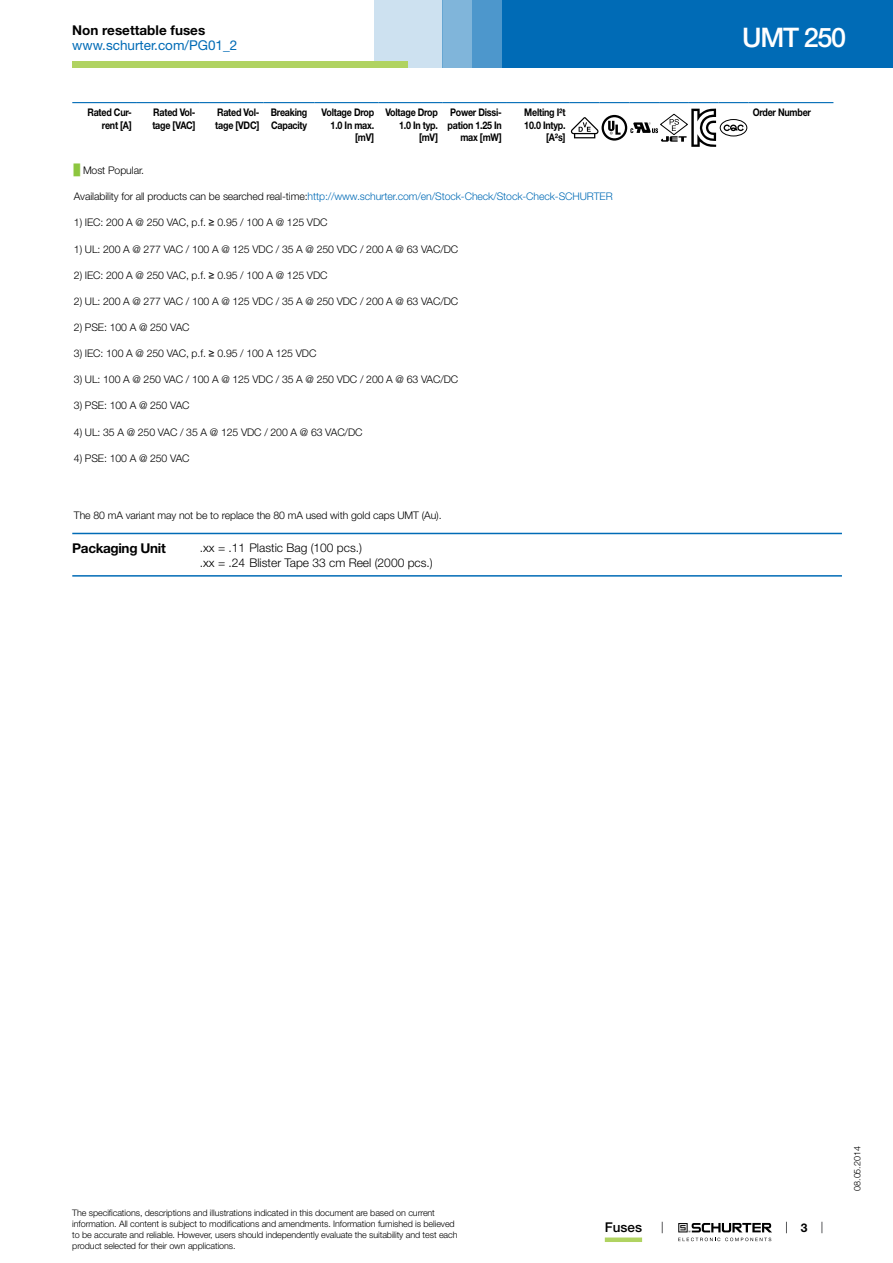
<style>
.page{position:relative;width:893px;height:1263px;background:#fff}
.page>*{position:absolute;margin:0;border:0;box-sizing:border-box;transform-origin:0 0}
.t1{font:500 27px "Helvetica Neue LT";letter-spacing:-.05em;color:#fff}
.t2{font:13.5px "Helvetica Neue LT";color:#006bb6}
.t3{font:700 13.5px "Helvetica Neue LT";color:#000}
.t4{font:700 13.5px "Helvetica Neue LT";letter-spacing:-.025em;color:#000}
.t5{font:500 13.5px "Helvetica Neue LT";color:#000}
.t6{font:300 12px/14.4px "Helvetica Neue LT";color:#000}
.t7{font:700 12px "Helvetica Neue LT";color:#000}
.t8{font:300 10.5px "Helvetica Neue LT";letter-spacing:-.01em;color:#000}
.t9{font:700 10.5px/12.6px "Helvetica Neue LT";letter-spacing:-.025em;color:#000;text-align:right;scale:.85 1}
.t10{font:300 10.5px "Helvetica Neue LT";letter-spacing:-.01em;color:#006bb6}
.t11{font:300 9px/10.8px "Helvetica Neue LT";letter-spacing:-.01em;color:#000}
.s1{font-family:"Arial Unicode MS";font-weight:400;color:#8dc63f}
.s2{color:#000}
.s3{font-family:"Arial Unicode MS";font-weight:400}
</style>
<div class="page">
<svg style="left:678px;top:1223px;width:94px;height:18px"></svg>
<div style="left:502px;top:0;width:391px;height:68px;background:#006bb6"></div>
<div style="left:442px;top:0;width:30px;height:68px;background:#80b5da"></div>
<div style="left:472px;top:0;width:30px;height:68px;background:#4d97cc"></div>
<div style="left:374px;top:0;width:68px;height:68px;background:#cde1f0"></div>
<div style="left:72px;top:62px;width:336px;height:6px;background:#b0d361"></div>
<div style="left:605px;top:1237px;width:37px;height:5px;background:#b0d361"></div>
<svg style="left:72px;top:102px;width:761px;height:45px"></svg>
<hr style="left:72px;top:533px;width:770px;height:1px;background:#006bb6">
<hr style="left:72px;top:575px;width:770px;height:2px;background:#006bb6">
<p class="t3" style="left:72px;top:22px;width:135px">Non resettable fuses</p>
<p class="t2" style="left:72px;top:37px;width:166px">www.schurter.com/PG01_2</p>
<h1 class="t1" style="left:742px;top:21px;width:105px">UMT 250</h1>
<p class="t9" style="left:88px;top:106px;width:54px">Rated Cur&shy;rent [A]</p>
<p class="t9" style="left:152px;top:106px;width:52px;text-align:left">Rated Vol&shy;tage [VAC]</p>
<p class="t9" style="left:215px;top:106px;width:53px;text-align:left">Rated Vol&shy;tage [VDC]</p>
<p class="t9" style="left:271px;top:106px;width:44px;text-align:left">Breaking<br>Capacity</p>
<p class="t9" style="left:322px;top:106px;width:63px">Voltage Drop<br>1.0 In max. [mV]</p>
<p class="t9" style="left:385px;top:106px;width:63px">Voltage Drop<br>1.0 In typ. [mV]</p>
<p class="t9" style="left:448px;top:106px;width:65px">Power Dissi&shy;pation 1.25 In max [mW]</p>
<p class="t9" style="left:524px;top:106px;width:50px">Melting I²t<br>10.0 Intyp. [A²s]</p>
<p class="t9" style="left:753px;top:106px;width:70px">Order Number</p>
<p class="t8" style="left:74px;top:164px;width:72px"><span class="s1">█</span> Most Popular.</p>
<p class="t10" style="left:74px;top:190px;width:540px"><span class="s2">Availability for all products can be searched real-time:</span>http://www.schurter.com/en/Stock-Check/Stock-Check-SCHURTER</p>
<p class="t8" style="left:74px;top:216px;width:255px">1) IEC: 200 A @ 250 VAC, p.f. <span class="s3">≥</span> 0.95 / 100 A @ 125 VDC</p>
<p class="t8" style="left:74px;top:242px;width:386px">1) UL: 200 A @ 277 VAC / 100 A @ 125 VDC / 35 A @ 250 VDC / 200 A @ 63 VAC/DC</p>
<p class="t8" style="left:74px;top:269px;width:255px">2) IEC: 200 A @ 250 VAC, p.f. <span class="s3">≥</span> 0.95 / 100 A @ 125 VDC</p>
<p class="t8" style="left:74px;top:295px;width:386px">2) UL: 200 A @ 277 VAC / 100 A @ 125 VDC / 35 A @ 250 VDC / 200 A @ 63 VAC/DC</p>
<p class="t8" style="left:74px;top:321px;width:117px">2) PSE: 100 A @ 250 VAC</p>
<p class="t8" style="left:74px;top:347px;width:244px">3) IEC: 100 A @ 250 VAC, p.f. <span class="s3">≥</span> 0.95 / 100 A 125 VDC</p>
<p class="t8" style="left:74px;top:373px;width:386px">3) UL: 100 A @ 250 VAC / 100 A @ 125 VDC / 35 A @ 250 VDC / 200 A @ 63 VAC/DC</p>
<p class="t8" style="left:74px;top:399px;width:117px">3) PSE: 100 A @ 250 VAC</p>
<p class="t8" style="left:74px;top:425px;width:290px">4) UL: 35 A @ 250 VAC / 35 A @ 125 VDC / 200 A @ 63 VAC/DC</p>
<p class="t8" style="left:74px;top:452px;width:117px">4) PSE: 100 A @ 250 VAC</p>
<p class="t8" style="left:74px;top:509px;width:369px">The 80 mA variant may not be to replace the 80 mA used with gold caps UMT (Au).</p>
<p class="t4" style="left:72px;top:540px;width:95px">Packaging Unit</p>
<p class="t6" style="left:200px;top:540px;width:234px">.xx = .11 Plastic Bag (100 pcs.)<br>.xx = .24 Blister Tape 33 cm Reel (2000 pcs.)</p>
<p class="t11" style="left:72px;top:1207px;width:387px">The specifications, descriptions and illustrations indicated in this document are based on current information. All content is subject to modifications and amendments. Information furnished is believed to be accurate and reliable. However, users should independently evaluate the suitability and test each product selected for their own applications.</p>
<p class="t5" style="left:605px;top:1219px;width:39px">Fuses</p>
<p class="t7" style="left:801px;top:1220px;width:8px">3</p>
<p class="t11" style="left:852px;top:1191px;width:46px;rotate:-90deg">08.05.2014</p>
</div>
